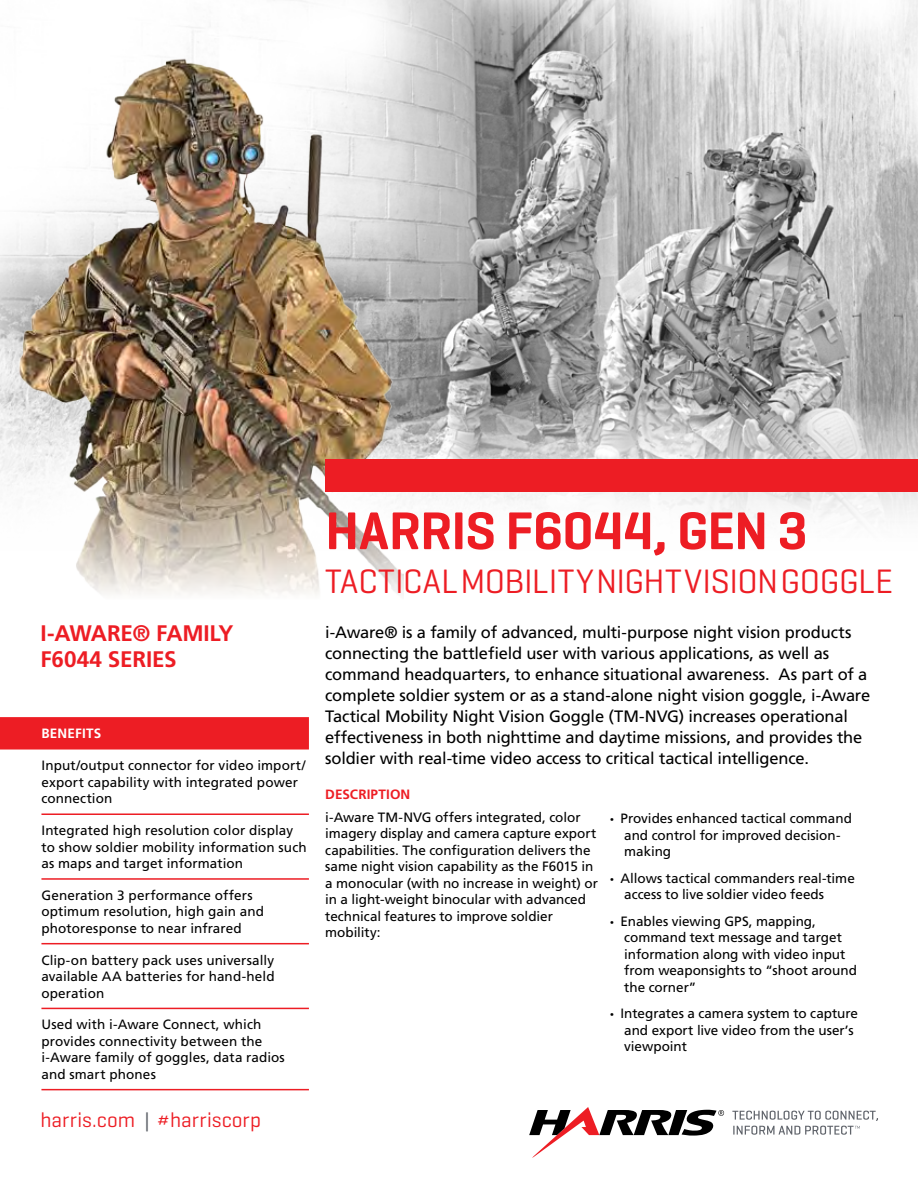
<style>
.page{position:relative;width:918px;height:1188px;background:#fff}
.page>*{position:absolute;margin:0;border:0;box-sizing:border-box;transform-origin:0 0}
.t1{font:600 54px "Geogrotesque";letter-spacing:-.01em;color:#ed1d24}
.t2{font:34.5px "Geogrotesque";letter-spacing:-.015em;color:#ed1d24}
.t3{font:700 22.5px/25.5px "Frutiger LT Std";letter-spacing:-.01em;color:#ed1d24}
.t4{font:21px "Geogrotesque";letter-spacing:.005em;color:#ed1d24}
.t5{font:16.5px/21px "Frutiger LT Std";letter-spacing:-.01em;color:#000}
.t6{font:13.5px/16.5px "Frutiger LT Std";color:#000}
.t7{font:700 13.5px "Frutiger LT Std";letter-spacing:.01em;color:#ed1d24}
.t8{font:700 13.5px "Frutiger LT Std";letter-spacing:.015em;color:#fff}
.s1{color:#5f636a}
.s2{font-family:"Myriad Pro"}
</style>
<div class="page">
<svg style="left:529px;top:1107px;width:195px;height:51px"></svg>
<svg style="left:732px;top:1111px;width:146px;height:24px"></svg>
<img style="left:0;top:0;width:918px;height:522px">
<img style="left:11px;top:54px;width:393px;height:541px">
<div style="left:0;top:717px;width:309px;height:33px;background:#ed1d24"></div>
<hr style="left:41px;top:813px;width:268px;height:2px;background:#ed1d24">
<hr style="left:41px;top:878px;width:268px;height:2px;background:#ed1d24">
<hr style="left:41px;top:943px;width:268px;height:1px;background:#ed1d24">
<hr style="left:41px;top:1008px;width:268px;height:1px;background:#ed1d24">
<hr style="left:41px;top:1089px;width:268px;height:1px;background:#ed1d24">
<div style="left:325px;top:459px;width:593px;height:32px;background:#ed1d24"></div>
<h3 class="t3" style="left:40px;top:621px;width:195px">I-AWARE® FAMILY<br>F6044 SERIES</h3>
<p class="t8" style="left:41px;top:726px;width:61px">BENEFITS</p>
<p class="t6" style="left:41px;top:758px;width:266px">Input/output connector for video import/ export capability with integrated power connection</p>
<p class="t6" style="left:41px;top:822px;width:267px">Integrated high resolution color display to show soldier mobility information such as maps and target information</p>
<p class="t6" style="left:41px;top:887px;width:224px">Generation 3 performance offers optimum resolution, high gain and photoresponse to near infrared</p>
<p class="t6" style="left:41px;top:952px;width:235px;text-align:justify">Clip-on battery pack uses universally available AA batteries for hand-held operation</p>
<p class="t6" style="left:41px;top:1016px;width:245px">Used with i-Aware Connect, which provides connectivity between the i-Aware family of goggles, data radios and smart phones</p>
<h3 class="t4" style="left:40px;top:1107px;width:222px">harris.com <span class="s1">|</span> #harriscorp</h3>
<h1 class="t1" style="left:325px;top:497px;width:484px">HARRIS F6044, GEN 3</h1>
<h2 class="t2" style="left:325px;top:559px;width:569px">TACTICAL MOBILITY NIGHT VISION GOGGLE</h2>
<p class="t5" style="left:325px;top:621px;width:547px">i-Aware® is a family of advanced, multi-purpose night vision products connecting the battlefield user with various applications, as well as command headquarters, to enhance situational awareness. As part of a complete soldier system or as a stand-alone night vision goggle, i-Aware Tactical Mobility Night Vision Goggle (TM-NVG) increases operational effectiveness in both nighttime and daytime missions, and provides the soldier with real-time video access to critical tactical intelligence.</p>
<p class="t7" style="left:325px;top:786px;width:87px">DESCRIPTION</p>
<p class="t6" style="left:325px;top:809px;width:274px">i-Aware TM-NVG offers integrated, color imagery display and camera capture export capabilities. The configuration delivers the same night vision capability as the F6015 in a monocular (with no increase in weight) or in a light-weight binocular with advanced technical features to improve soldier mobility:</p>
<p class="t6" style="left:624px;top:810px;width:229px;text-indent:-14px"><span class="s2">•</span> Provides enhanced tactical command and control for improved decision&shy;making</p>
<p class="t6" style="left:624px;top:870px;width:232px;text-indent:-14px"><span class="s2">•</span> Allows tactical commanders real-time access to live soldier video feeds</p>
<p class="t6" style="left:624px;top:913px;width:234px;text-indent:-14px"><span class="s2">•</span> Enables viewing GPS, mapping, command text message and target information along with video input from weaponsights to “shoot around the corner”</p>
<p class="t6" style="left:624px;top:1005px;width:235px;text-indent:-14px"><span class="s2">•</span> Integrates a camera system to capture and export live video from the user’s viewpoint</p>
</div>
